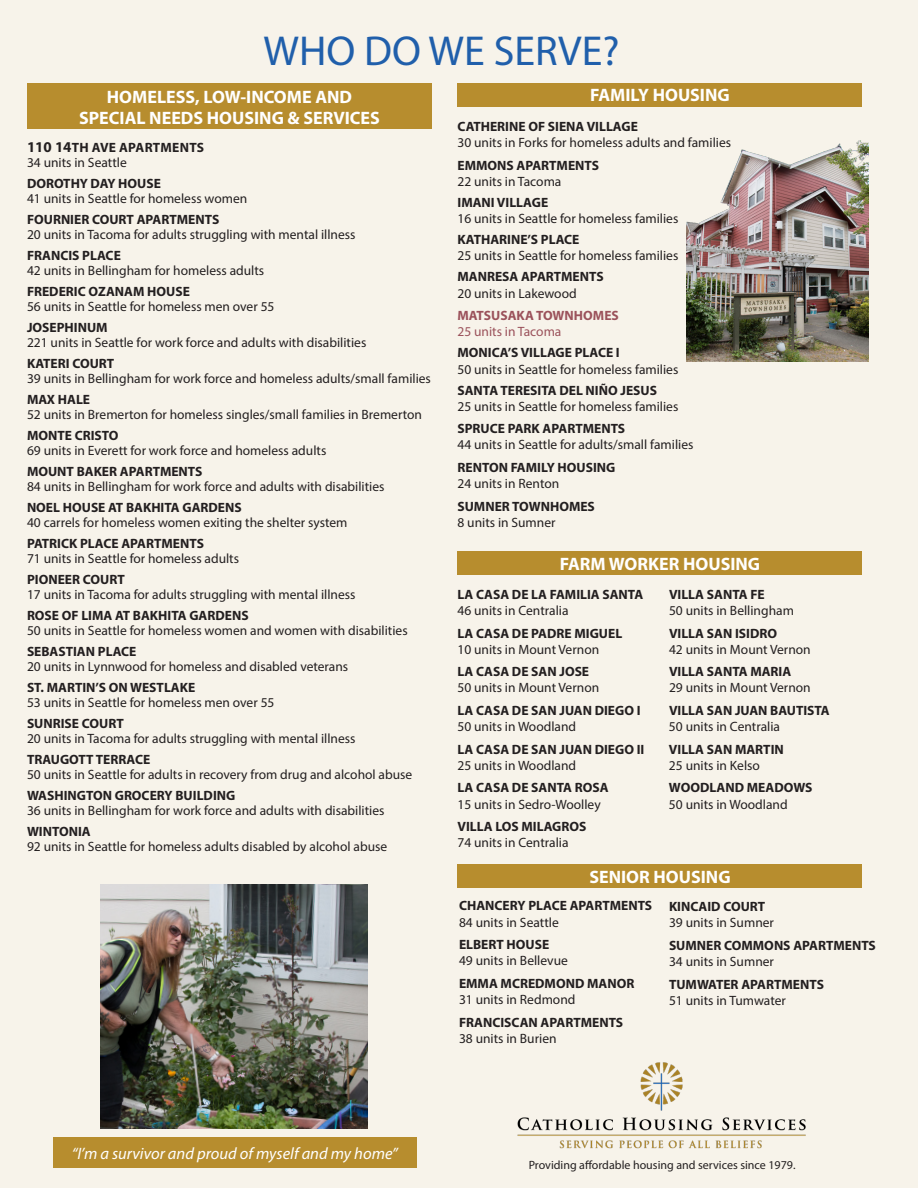
<style>
.page{position:relative;width:918px;height:1188px;background:#f7f3ea}
.page>*{position:absolute;margin:0;border:0;box-sizing:border-box;transform-origin:0 0}
.t1{font:42px "Myriad Pro";color:#205fab}
.t2{font:700 18px "Myriad Pro";color:#fff}
.t3{font:italic 16.5px "Myriad Pro";color:#fff}
.t4{font:13.5px "Myriad Pro";color:#231f20}
.t5{font:700 13.5px "Myriad Pro";color:#231f20}
.t6{font:700 13.5px "Myriad Pro";letter-spacing:.02em;color:#231f20}
.t7{font:700 13.5px "Myriad Pro";color:#9b525b}
.t8{font:13.5px "Myriad Pro";color:#9b525b}
.t9{font:12px "Myriad Pro";color:#231f20}
.s1{font-size:15px}
</style>
<div class="page">
<div style="left:53px;top:1138px;width:364px;height:30px;background:#b78d2e"></div>
<img style="left:687px;top:141px;width:181px;height:220px">
<img style="left:518px;top:1062px;width:288px;height:87px">
<img style="left:101px;top:885px;width:267px;height:244px">
<div style="left:27px;top:84px;width:405px;height:45px;background:#b78d2e"></div>
<div style="left:458px;top:864px;width:404px;height:24px;background:#b78d2e"></div>
<div style="left:458px;top:83px;width:404px;height:23px;background:#b78d2e"></div>
<div style="left:458px;top:551px;width:404px;height:24px;background:#b78d2e"></div>
<p class="t1" style="left:264px;top:26px;width:357px">WHO DO WE SERVE?</p>
<p class="t2" style="left:107px;top:85px;width:247px">HOMELESS, LOW-INCOME AND</p>
<p class="t2" style="left:79px;top:106px;width:302px">SPECIAL NEEDS HOUSING &amp; SERVICES</p>
<p class="t6" style="left:27px;top:139px;width:179px"><span class="s1">110 14</span>TH AVE APARTMENTS</p>
<p class="t4" style="left:27px;top:154px;width:101px">34 units in Seattle</p>
<p class="t5" style="left:27px;top:175px;width:135px">DOROTHY DAY HOUSE</p>
<p class="t4" style="left:27px;top:190px;width:222px">41 units in Seattle for homeless women</p>
<p class="t5" style="left:27px;top:211px;width:194px">FOURNIER COURT APARTMENTS</p>
<p class="t4" style="left:27px;top:226px;width:330px">20 units in Tacoma for adults struggling with mental illness</p>
<p class="t5" style="left:27px;top:247px;width:95px">FRANCIS PLACE</p>
<p class="t4" style="left:27px;top:262px;width:239px">42 units in Bellingham for homeless adults</p>
<p class="t5" style="left:27px;top:283px;width:164px">FREDERIC OZANAM HOUSE</p>
<p class="t4" style="left:27px;top:298px;width:249px">56 units in Seattle for homeless men over 55</p>
<p class="t5" style="left:27px;top:319px;width:82px">JOSEPHINUM</p>
<p class="t4" style="left:27px;top:334px;width:341px">221 units in Seattle for work force and adults with disabilities</p>
<p class="t5" style="left:27px;top:355px;width:89px">KATERI COURT</p>
<p class="t4" style="left:27px;top:370px;width:405px">39 units in Bellingham for work force and homeless adults/small families</p>
<p class="t5" style="left:27px;top:391px;width:65px">MAX HALE</p>
<p class="t4" style="left:27px;top:406px;width:397px">52 units in Bremerton for homeless singles/small families in Bremerton</p>
<p class="t5" style="left:27px;top:427px;width:93px">MONTE CRISTO</p>
<p class="t4" style="left:27px;top:442px;width:301px">69 units in Everett for work force and homeless adults</p>
<p class="t5" style="left:27px;top:463px;width:177px">MOUNT BAKER APARTMENTS</p>
<p class="t4" style="left:27px;top:478px;width:359px">84 units in Bellingham for work force and adults with disabilities</p>
<p class="t5" style="left:27px;top:499px;width:216px">NOEL HOUSE AT BAKHITA GARDENS</p>
<p class="t4" style="left:27px;top:514px;width:322px">40 carrels for homeless women exiting the shelter system</p>
<p class="t5" style="left:27px;top:535px;width:178px">PATRICK PLACE APARTMENTS</p>
<p class="t4" style="left:27px;top:550px;width:214px">71 units in Seattle for homeless adults</p>
<p class="t5" style="left:27px;top:571px;width:99px">PIONEER COURT</p>
<p class="t4" style="left:27px;top:586px;width:330px">17 units in Tacoma for adults struggling with mental illness</p>
<p class="t5" style="left:27px;top:607px;width:223px">ROSE OF LIMA AT BAKHITA GARDENS</p>
<p class="t4" style="left:27px;top:622px;width:382px">50 units in Seattle for homeless women and women with disabilities</p>
<p class="t5" style="left:27px;top:643px;width:111px">SEBASTIAN PLACE</p>
<p class="t4" style="left:27px;top:658px;width:323px">20 units in Lynnwood for homeless and disabled veterans</p>
<p class="t5" style="left:27px;top:679px;width:170px">ST. MARTIN’S ON WESTLAKE</p>
<p class="t4" style="left:27px;top:694px;width:249px">53 units in Seattle for homeless men over 55</p>
<p class="t5" style="left:27px;top:715px;width:98px">SUNRISE COURT</p>
<p class="t4" style="left:27px;top:730px;width:330px">20 units in Tacoma for adults struggling with mental illness</p>
<p class="t5" style="left:27px;top:751px;width:125px">TRAUGOTT TERRACE</p>
<p class="t4" style="left:27px;top:766px;width:387px">50 units in Seattle for adults in recovery from drug and alcohol abuse</p>
<p class="t5" style="left:27px;top:787px;width:210px">WASHINGTON GROCERY BUILDING</p>
<p class="t4" style="left:27px;top:802px;width:359px">36 units in Bellingham for work force and adults with disabilities</p>
<p class="t5" style="left:27px;top:823px;width:65px">WINTONIA</p>
<p class="t4" style="left:27px;top:838px;width:362px">92 units in Seattle for homeless adults disabled by alcohol abuse</p>
<p class="t2" style="left:590px;top:83px;width:141px">FAMILY HOUSING</p>
<p class="t5" style="left:458px;top:118px;width:182px">CATHERINE OF SIENA VILLAGE</p>
<p class="t4" style="left:458px;top:134px;width:275px">30 units in Forks for homeless adults and families</p>
<p class="t5" style="left:458px;top:156px;width:143px">EMMONS APARTMENTS</p>
<p class="t4" style="left:458px;top:173px;width:105px">22 units in Tacoma</p>
<p class="t5" style="left:458px;top:194px;width:92px">IMANI VILLAGE</p>
<p class="t4" style="left:458px;top:210px;width:222px">16 units in Seattle for homeless families</p>
<p class="t5" style="left:458px;top:231px;width:124px">KATHARINE’S PLACE</p>
<p class="t4" style="left:458px;top:248px;width:222px">25 units in Seattle for homeless families</p>
<p class="t5" style="left:458px;top:268px;width:148px">MANRESA APARTMENTS</p>
<p class="t4" style="left:458px;top:285px;width:121px">20 units in Lakewood</p>
<p class="t7" style="left:458px;top:307px;width:163px">MATSUSAKA TOWNHOMES</p>
<p class="t8" style="left:458px;top:323px;width:105px">25 units in Tacoma</p>
<p class="t5" style="left:458px;top:344px;width:164px">MONICA’S VILLAGE PLACE I</p>
<p class="t4" style="left:458px;top:361px;width:222px">50 units in Seattle for homeless families</p>
<p class="t5" style="left:458px;top:381px;width:201px">SANTA TERESITA DEL NIÑO JESUS</p>
<p class="t4" style="left:458px;top:398px;width:222px">25 units in Seattle for homeless families</p>
<p class="t5" style="left:458px;top:420px;width:169px">SPRUCE PARK APARTMENTS</p>
<p class="t4" style="left:458px;top:437px;width:238px">44 units in Seattle for adults/small families</p>
<p class="t5" style="left:458px;top:459px;width:159px">RENTON FAMILY HOUSING</p>
<p class="t4" style="left:458px;top:475px;width:103px">24 units in Renton</p>
<p class="t5" style="left:458px;top:497px;width:139px">SUMNER TOWNHOMES</p>
<p class="t4" style="left:458px;top:514px;width:100px">8 units in Sumner</p>
<p class="t2" style="left:560px;top:552px;width:202px">FARM WORKER HOUSING</p>
<p class="t5" style="left:458px;top:585px;width:187px">LA CASA DE LA FAMILIA SANTA</p>
<p class="t4" style="left:458px;top:602px;width:113px">46 units in Centralia</p>
<p class="t5" style="left:458px;top:624px;width:166px">LA CASA DE PADRE MIGUEL</p>
<p class="t4" style="left:458px;top:641px;width:143px">10 units in Mount Vernon</p>
<p class="t5" style="left:458px;top:663px;width:133px">LA CASA DE SAN JOSE</p>
<p class="t4" style="left:458px;top:680px;width:143px">50 units in Mount Vernon</p>
<p class="t5" style="left:458px;top:702px;width:185px">LA CASA DE SAN JUAN DIEGO I</p>
<p class="t4" style="left:458px;top:718px;width:120px">50 units in Woodland</p>
<p class="t5" style="left:458px;top:740px;width:188px">LA CASA DE SAN JUAN DIEGO II</p>
<p class="t4" style="left:458px;top:757px;width:120px">25 units in Woodland</p>
<p class="t5" style="left:458px;top:779px;width:153px">LA CASA DE SANTA ROSA</p>
<p class="t4" style="left:458px;top:796px;width:145px">15 units in Sedro-Woolley</p>
<p class="t5" style="left:458px;top:818px;width:130px">VILLA LOS MILAGROS</p>
<p class="t4" style="left:458px;top:834px;width:113px">74 units in Centralia</p>
<p class="t5" style="left:669px;top:585px;width:97px">VILLA SANTA FE</p>
<p class="t4" style="left:669px;top:602px;width:126px">50 units in Bellingham</p>
<p class="t5" style="left:669px;top:624px;width:110px">VILLA SAN ISIDRO</p>
<p class="t4" style="left:669px;top:641px;width:143px">42 units in Mount Vernon</p>
<p class="t5" style="left:669px;top:663px;width:124px">VILLA SANTA MARIA</p>
<p class="t4" style="left:669px;top:680px;width:143px">29 units in Mount Vernon</p>
<p class="t5" style="left:669px;top:702px;width:162px">VILLA SAN JUAN BAUTISTA</p>
<p class="t4" style="left:669px;top:718px;width:113px">50 units in Centralia</p>
<p class="t5" style="left:669px;top:740px;width:116px">VILLA SAN MARTIN</p>
<p class="t4" style="left:669px;top:757px;width:93px">25 units in Kelso</p>
<p class="t5" style="left:669px;top:779px;width:145px">WOODLAND MEADOWS</p>
<p class="t4" style="left:669px;top:796px;width:120px">50 units in Woodland</p>
<p class="t2" style="left:589px;top:865px;width:143px">SENIOR HOUSING</p>
<p class="t5" style="left:459px;top:897px;width:195px">CHANCERY PLACE APARTMENTS</p>
<p class="t4" style="left:459px;top:914px;width:101px">84 units in Seattle</p>
<p class="t5" style="left:459px;top:936px;width:92px">ELBERT HOUSE</p>
<p class="t4" style="left:459px;top:952px;width:110px">49 units in Bellevue</p>
<p class="t5" style="left:459px;top:974px;width:177px">EMMA MCREDMOND MANOR</p>
<p class="t4" style="left:459px;top:991px;width:118px">31 units in Redmond</p>
<p class="t5" style="left:459px;top:1013px;width:166px">FRANCISCAN APARTMENTS</p>
<p class="t4" style="left:459px;top:1030px;width:99px">38 units in Burien</p>
<p class="t5" style="left:669px;top:898px;width:98px">KINCAID COURT</p>
<p class="t4" style="left:669px;top:914px;width:107px">39 units in Sumner</p>
<p class="t5" style="left:669px;top:936px;width:208px">SUMNER COMMONS APARTMENTS</p>
<p class="t4" style="left:669px;top:953px;width:107px">34 units in Sumner</p>
<p class="t5" style="left:669px;top:975px;width:156px">TUMWATER APARTMENTS</p>
<p class="t4" style="left:669px;top:992px;width:118px">51 units in Tumwater</p>
<p class="t3" style="left:72px;top:1143px;width:328px">“I’m a survivor and proud of myself and my home”</p>
<p class="t9" style="left:529px;top:1158px;width:268px">Providing affordable housing and services since 1979.</p>
</div>
